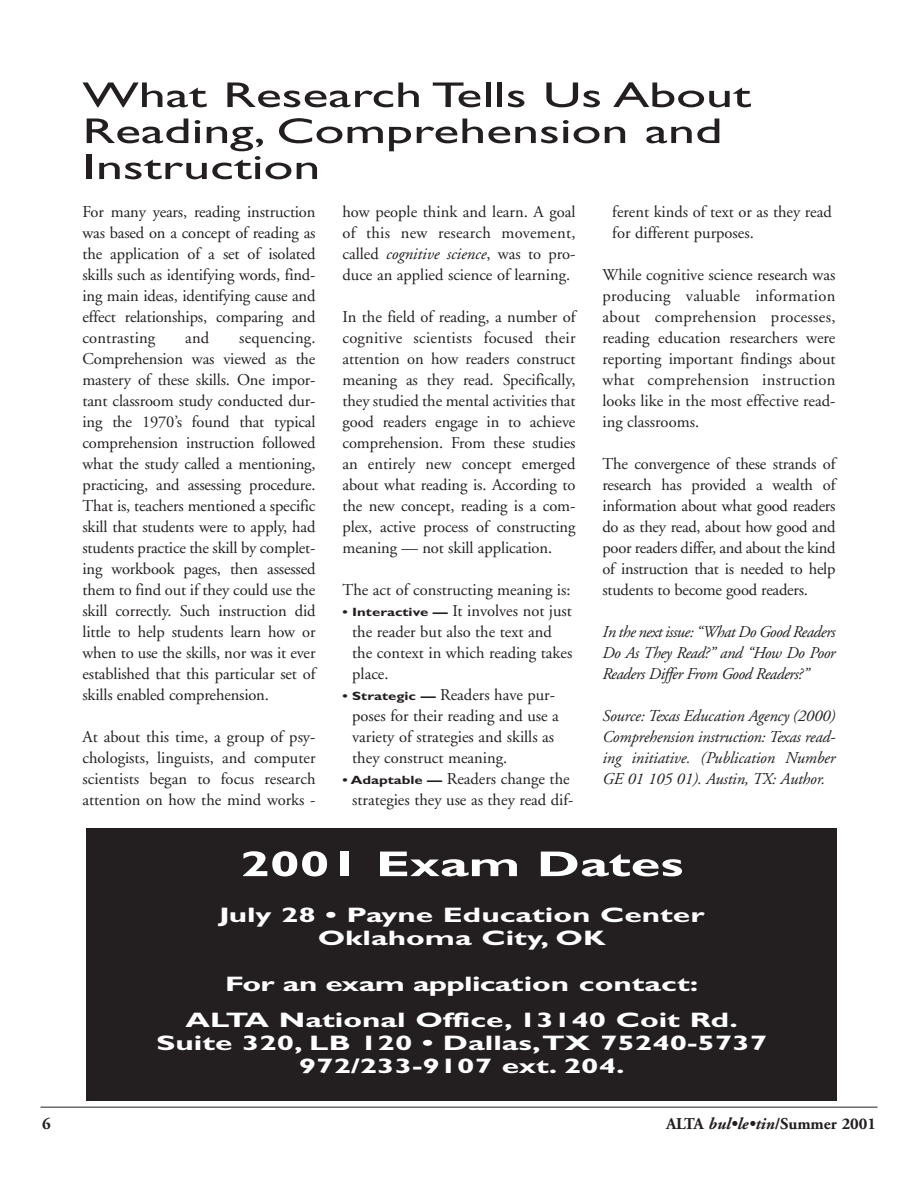
<style>
.page{position:relative;width:918px;height:1188px;background:#fff}
.page>*{position:absolute;margin:0;border:0;box-sizing:border-box;transform-origin:0 0}
.t1{font:36px/36px "Gill Sans";color:#231f20;scale:1.5 1}
.t2{font:700 36px "Gill Sans";color:#fff;scale:1.5 1}
.t3{font:700 21px/23px "Gill Sans";color:#fff;text-align:center;scale:1.5 1}
.t4{font:16.5px/21px "Adobe Garamond";color:#231f20;text-align:justify}
.t5{font:italic 16.5px/21px "Adobe Garamond";letter-spacing:-.03em;color:#231f20;text-align:justify}
.t6{font:700 16.5px "Adobe Garamond";color:#231f20}
.s1{font-style:italic}
.s2{font-family:"Gill Sans";font-weight:700;font-size:12px}
</style>
<div class="page">
<hr style="left:40px;top:1107px;width:838px;height:1px;background:#231f20">
<div style="left:87px;top:828px;width:750px;height:273px;background:#231f20"></div>
<h1 class="t1" style="left:82px;top:81px;width:447px">What Research Tells Us About<br>Reading, Comprehension and<br>Instruction</h1>
<p class="t4" style="left:83px;top:203px;width:235px">For many years, reading instruction was based on a concept of reading as the application of a set of isolated skills such as identifying words, find&shy;ing main ideas, identifying cause and effect relationships, comparing and contrasting</p>
<p class="t4" style="left:185px;top:329px;width:26px">and</p>
<p class="t4" style="left:83px;top:329px;width:235px;text-indent:157px">sequencing.<br>Comprehension was viewed as the mastery of these skills. One impor&shy;tant classroom study conducted dur&shy;ing the 1970’s found that typical comprehension instruction followed what the study called a mentioning, practicing, and assessing procedure.<br>That is, teachers mentioned a specific skill that students were to apply, had students practice the skill by complet&shy;ing workbook pages, then assessed them to find out if they could use the skill correctly. Such instruction did little to help students learn how or when to use the skills, nor was it ever established that this particular set of skills enabled comprehension.</p>
<p class="t4" style="left:83px;top:728px;width:235px">At about this time, a group of psy&shy;chologists, linguists, and computer scientists began to focus research attention on how the mind works -</p>
<p class="t4" style="left:342px;top:203px;width:235px">how people think and learn. A goal of this new research movement, called <span class="s1">cognitive science</span>, was to pro&shy;duce an applied science of learning.</p>
<p class="t4" style="left:342px;top:308px;width:235px">In the field of reading, a number of cognitive scientists focused their attention on how readers construct meaning as they read. Specifically, they studied the mental activities that good readers engage in to achieve comprehension. From these studies an entirely new concept emerged about what reading is. According to the new concept, reading is a com&shy;plex, active process of constructing meaning — not skill application.</p>
<p class="t4" style="left:342px;top:581px;width:230px">The act of constructing meaning is:</p>
<p class="t4" style="left:352px;top:602px;width:222px;text-align:left;text-indent:-10px"><span class="s2">• Interactive —</span> It involves not just the reader but also the text and the context in which reading takes place.</p>
<p class="t4" style="left:352px;top:686px;width:208px;text-align:left;text-indent:-10px"><span class="s2">• Strategic —</span> Readers have pur&shy;poses for their reading and use a variety of strategies and skills as they construct meaning.</p>
<p class="t4" style="left:342px;top:770px;width:233px;text-align:center"><span class="s2">• Adaptable —</span> Readers change the strategies they use as they read dif-</p>
<p class="t4" style="left:612px;top:203px;width:221px">ferent kinds of text or as they read for different purposes.</p>
<p class="t4" style="left:603px;top:266px;width:235px">While cognitive science research was producing valuable information about comprehension processes, reading education researchers were reporting important findings about what comprehension instruction looks like in the most effective read&shy;ing classrooms.</p>
<p class="t4" style="left:603px;top:455px;width:235px">The convergence of these strands of research has provided a wealth of information about what good readers do as they read, about how good and poor readers differ, and about the kind of instruction that is needed to help students to become good readers.</p>
<p class="t5" style="left:602px;top:623px;width:235px">In the next issue: “What Do Good Readers Do As They Read?” and “How Do Poor Readers Differ From Good Readers?”</p>
<p class="t5" style="left:602px;top:707px;width:235px">Source: Texas Education Agency (2000)<br>Comprehension instruction: Texas read&shy;ing initiative. (Publication Number GE 01 105 01). Austin, TX: Author.</p>
<h1 class="t2" style="left:240px;top:852px;width:297px">2001 Exam Dates</h1>
<p class="t3" style="left:219px;top:906px;width:325px">July 28 • Payne Education Center<br>Oklahoma City, OK</p>
<p class="t3" style="left:186px;top:968px;width:370px;line-height:36.5px">For an exam application contact:<br>ALTA National Office, 13140 Coit Rd.</p>
<p class="t3" style="left:156px;top:1034px;width:409px">Suite 320, LB 120 • Dallas,TX 75240-5737<br>972/233-9107 ext. 204.</p>
<p class="t6" style="left:42px;top:1118px;width:10px">6</p>
<p class="t6" style="left:666px;top:1118px;width:211px">ALTA <span class="s1">bul•le•tin</span>/Summer 2001</p>
</div>
